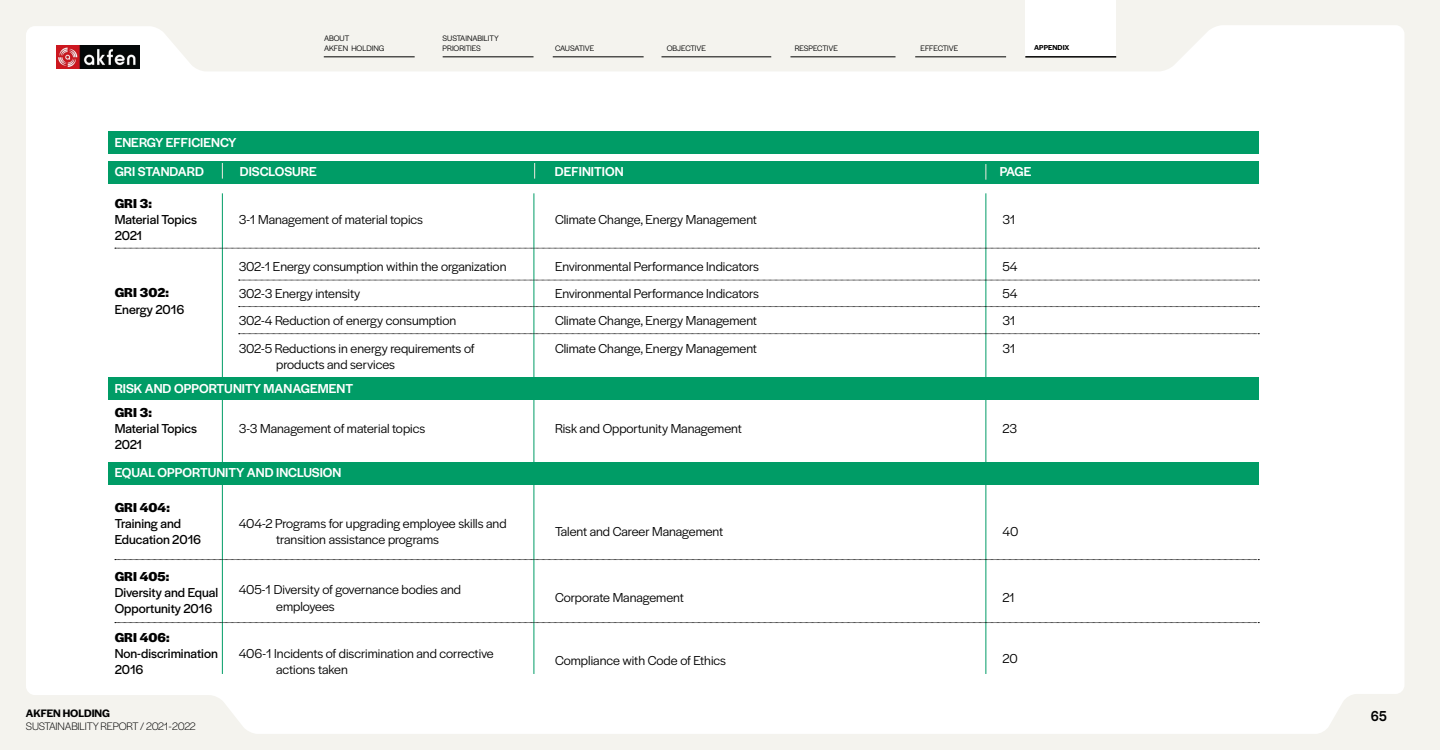
<style>
.page{position:relative;width:1440px;height:750px;background:#f4f3ee}
.page>*{position:absolute;margin:0;border:0;box-sizing:border-box;transform-origin:0 0}
.t1{font:500 15px "Halyard Display";color:#000;scale:.9 1}
.t2{font:13.5px/27.5px "Halyard Display";color:#000}
.t3{font:13.5px/16.2px "Halyard Display";color:#000}
.t4{font:500 13.5px/29.6px "Halyard Display";color:#fff}
.t5{font:700 13.5px "Halyard Display";color:#000}
.t6{font:300 11.25px "Halyard Display";letter-spacing:-.015em;color:#000}
.t7{font:600 11.25px "Halyard Display";letter-spacing:-.01em;color:#000}
.t8{font:8.25px/9.9px "Halyard Display";letter-spacing:-.005em;color:#000}
.t9{font:600 7.5px "Halyard Display";color:#000}
</style>
<div class="page">
<div style="left:26px;top:25px;width:1378px;height:709px;background:#fff"></div>
<img style="left:56px;top:45px;width:84px;height:24px">
<div style="left:1026px;top:0;width:90px;height:57px;background:#fff"></div>
<hr style="left:324px;top:57px;width:91px;height:1px;background:#000">
<hr style="left:443px;top:57px;width:91px;height:1px;background:#000">
<hr style="left:661px;top:57px;width:110px;height:1px;background:#000">
<hr style="left:553px;top:57px;width:91px;height:1px;background:#000">
<hr style="left:790px;top:57px;width:106px;height:1px;background:#000">
<hr style="left:915px;top:57px;width:91px;height:1px;background:#000">
<hr style="left:1025px;top:56px;width:91px;height:2px;background:#000">
<div style="left:108px;top:131px;width:1150px;height:23px;background:#009c66"></div>
<div style="left:108px;top:161px;width:1150px;height:22px;background:#009c66"></div>
<hr style="left:222px;top:193px;width:1px;height:481px;background:#009c66">
<svg style="left:222px;top:163px;width:1px;height:16px"></svg>
<hr style="left:534px;top:193px;width:1px;height:481px;background:#009c66">
<svg style="left:534px;top:163px;width:1px;height:16px"></svg>
<hr style="left:986px;top:193px;width:1px;height:481px;background:#009c66">
<svg style="left:986px;top:164px;width:1px;height:16px"></svg>
<svg style="left:115px;top:248px;width:1144px;height:1px"></svg>
<svg style="left:115px;top:559px;width:1144px;height:1px"></svg>
<svg style="left:115px;top:622px;width:1144px;height:1px"></svg>
<svg style="left:239px;top:280px;width:1020px;height:1px"></svg>
<svg style="left:239px;top:306px;width:1020px;height:1px"></svg>
<svg style="left:239px;top:334px;width:1020px;height:1px"></svg>
<div style="left:108px;top:377px;width:1150px;height:23px;background:#009c66"></div>
<div style="left:108px;top:462px;width:1150px;height:22px;background:#009c66"></div>
<p class="t8" style="left:324px;top:33px;width:62px">ABOUT<br>AKFEN HOLDING</p>
<p class="t8" style="left:443px;top:33px;width:58px">SUSTAINABILITY<br>PRIORITIES</p>
<p class="t8" style="left:555px;top:43px;width:41px">CAUSATIVE</p>
<p class="t8" style="left:667px;top:43px;width:41px">OBJECTIVE</p>
<p class="t8" style="left:795px;top:43px;width:45px">RESPECTIVE</p>
<p class="t8" style="left:921px;top:43px;width:39px">EFFECTIVE</p>
<p class="t9" style="left:1034px;top:42px;width:37px">APPENDIX</p>
<p class="t4" style="left:115px;top:127px;width:123px">ENERGY EFFICIENCY<br>GRI STANDARD</p>
<p class="t4" style="left:240px;top:156px;width:78px">DISCLOSURE</p>
<p class="t4" style="left:555px;top:156px;width:70px">DEFINITION</p>
<p class="t4" style="left:1000px;top:156px;width:33px">PAGE</p>
<p class="t5" style="left:115px;top:194px;width:39px">GRI 3:</p>
<p class="t3" style="left:115px;top:211px;width:84px">Material Topics<br>2021</p>
<p class="t5" style="left:115px;top:283px;width:56px">GRI 302:</p>
<p class="t3" style="left:115px;top:300px;width:71px">Energy 2016</p>
<p class="t2" style="left:239px;top:205px;width:186px">3-1 Management of material topics</p>
<p class="t2" style="left:239px;top:252px;width:269px">302-1 Energy consumption within the organization 302-3 Energy intensity<br>302-4 Reduction of energy consumption<br>302-5 Reductions in energy requirements of</p>
<p class="t2" style="left:276px;top:350px;width:120px">products and services</p>
<p class="t4" style="left:115px;top:373px;width:240px">RISK AND OPPORTUNITY MANAGEMENT</p>
<p class="t5" style="left:115px;top:403px;width:39px">GRI 3:</p>
<p class="t3" style="left:115px;top:420px;width:84px">Material Topics<br>2021</p>
<p class="t2" style="left:239px;top:414px;width:188px">3-3 Management of material topics</p>
<p class="t4" style="left:115px;top:457px;width:228px">EQUAL OPPORTUNITY AND INCLUSION</p>
<p class="t5" style="left:115px;top:497px;width:57px">GRI 404:</p>
<p class="t3" style="left:115px;top:514px;width:88px">Training and<br>Education 2016</p>
<p class="t5" style="left:115px;top:567px;width:56px">GRI 405:</p>
<p class="t3" style="left:115px;top:584px;width:105px">Diversity and Equal<br>Opportunity 2016</p>
<p class="t5" style="left:115px;top:627px;width:56px">GRI 406:</p>
<p class="t3" style="left:115px;top:644px;width:105px">Non-discrimination<br>2016</p>
<p class="t7" style="left:26px;top:705px;width:85px">AKFEN HOLDING</p>
<p class="t6" style="left:26px;top:719px;width:171px">SUSTAINABILITY REPORT / 2021-2022</p>
<p class="t2" style="left:276px;top:514px;width:232px;line-height:16.2px;text-indent:-38px">404-2 Programs for upgrading employee skills and transition assistance programs</p>
<p class="t2" style="left:276px;top:581px;width:187px;line-height:16.2px;text-indent:-38px">405-1 Diversity of governance bodies and employees</p>
<p class="t2" style="left:276px;top:644px;width:219px;line-height:16.2px;text-indent:-38px">406-1 Incidents of discrimination and corrective actions taken</p>
<p class="t2" style="left:1003px;top:205px;width:14px">31</p>
<p class="t2" style="left:555px;top:205px;width:203px">Climate Change, Energy Management</p>
<p class="t2" style="left:555px;top:252px;width:206px">Environmental Performance Indicators Environmental Performance Indicators Climate Change, Energy Management Climate Change, Energy Management</p>
<p class="t2" style="left:1003px;top:252px;width:17px">54<br>54<br>31<br>31</p>
<p class="t2" style="left:555px;top:414px;width:188px">Risk and Opportunity Management</p>
<p class="t2" style="left:1003px;top:414px;width:16px">23</p>
<p class="t2" style="left:555px;top:517px;width:170px">Talent and Career Management</p>
<p class="t2" style="left:1003px;top:517px;width:17px">40</p>
<p class="t2" style="left:555px;top:583px;width:130px">Corporate Management</p>
<p class="t2" style="left:1003px;top:583px;width:14px">21</p>
<p class="t2" style="left:555px;top:646px;width:173px">Compliance with Code of Ethics</p>
<p class="t2" style="left:1003px;top:644px;width:17px">20</p>
<p class="t1" style="left:1371px;top:705px;width:19px">65</p>
</div>
